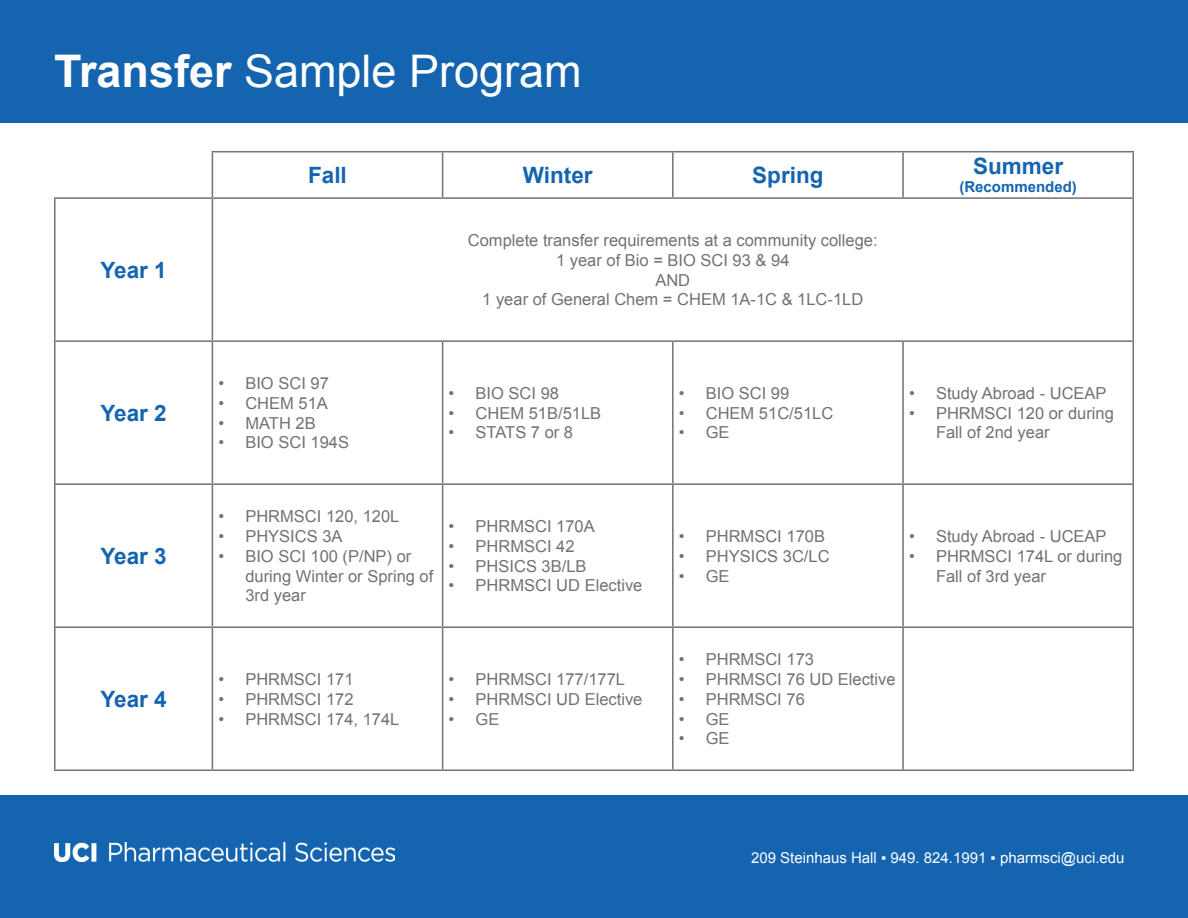
<style>
.page{position:relative;width:1188px;height:918px;background:#fff}
.page>*{position:absolute;margin:0;border:0;box-sizing:border-box;transform-origin:0 0}
.t1{font:45px "Arial";color:#fff}
.t2{font:700 22.5px "Arial";color:#1464b0}
.t3{font:16.5px/19.8px "Arial";color:#707276}
.t4{font:15px "Arial";color:#fff}
.t5{font:700 15px "Arial";color:#1464b0}
.s1{font-weight:700}
</style>
<div class="page">
<div style="left:0;top:0;width:1188px;height:122px;background:#1464b0"></div>
<hr style="left:1132px;top:199px;width:2px;height:141px;background:#707276">
<hr style="left:212px;top:340px;width:231px;height:2px;background:#707276">
<hr style="left:443px;top:340px;width:230px;height:2px;background:#707276">
<hr style="left:442px;top:342px;width:1px;height:141px;background:#707276">
<hr style="left:673px;top:340px;width:230px;height:2px;background:#707276">
<hr style="left:672px;top:342px;width:2px;height:141px;background:#707276">
<hr style="left:903px;top:340px;width:231px;height:2px;background:#707276">
<hr style="left:902px;top:342px;width:2px;height:141px;background:#707276">
<hr style="left:1132px;top:342px;width:2px;height:141px;background:#707276">
<hr style="left:212px;top:483px;width:231px;height:2px;background:#707276">
<hr style="left:443px;top:483px;width:230px;height:2px;background:#707276">
<hr style="left:442px;top:485px;width:1px;height:141px;background:#707276">
<hr style="left:673px;top:483px;width:230px;height:2px;background:#707276">
<hr style="left:672px;top:485px;width:2px;height:141px;background:#707276">
<hr style="left:903px;top:483px;width:231px;height:2px;background:#707276">
<hr style="left:902px;top:485px;width:2px;height:141px;background:#707276">
<hr style="left:1132px;top:485px;width:2px;height:141px;background:#707276">
<hr style="left:212px;top:626px;width:231px;height:2px;background:#707276">
<hr style="left:443px;top:626px;width:230px;height:2px;background:#707276">
<hr style="left:442px;top:628px;width:1px;height:142px;background:#707276">
<hr style="left:673px;top:626px;width:230px;height:2px;background:#707276">
<hr style="left:672px;top:628px;width:2px;height:142px;background:#707276">
<hr style="left:903px;top:626px;width:231px;height:2px;background:#707276">
<hr style="left:902px;top:628px;width:2px;height:142px;background:#707276">
<hr style="left:1132px;top:628px;width:2px;height:142px;background:#707276">
<hr style="left:212px;top:770px;width:231px;height:1px;background:#707276">
<hr style="left:443px;top:770px;width:230px;height:1px;background:#707276">
<hr style="left:673px;top:770px;width:230px;height:1px;background:#707276">
<hr style="left:903px;top:770px;width:231px;height:1px;background:#707276">
<hr style="left:212px;top:151px;width:231px;height:1px;background:#707276">
<hr style="left:212px;top:152px;width:1px;height:45px;background:#707276">
<hr style="left:443px;top:151px;width:230px;height:1px;background:#707276">
<hr style="left:442px;top:152px;width:1px;height:45px;background:#707276">
<hr style="left:673px;top:151px;width:230px;height:1px;background:#707276">
<hr style="left:672px;top:152px;width:2px;height:45px;background:#707276">
<hr style="left:903px;top:151px;width:231px;height:1px;background:#707276">
<hr style="left:902px;top:152px;width:2px;height:45px;background:#707276">
<hr style="left:1132px;top:152px;width:2px;height:45px;background:#707276">
<hr style="left:212px;top:197px;width:231px;height:2px;background:#707276">
<hr style="left:443px;top:197px;width:230px;height:2px;background:#707276">
<hr style="left:673px;top:197px;width:230px;height:2px;background:#707276">
<hr style="left:903px;top:197px;width:231px;height:2px;background:#707276">
<hr style="left:54px;top:197px;width:158px;height:2px;background:#707276">
<hr style="left:54px;top:199px;width:2px;height:141px;background:#707276">
<hr style="left:212px;top:199px;width:1px;height:141px;background:#707276">
<hr style="left:54px;top:340px;width:158px;height:2px;background:#707276">
<hr style="left:54px;top:342px;width:2px;height:141px;background:#707276">
<hr style="left:212px;top:342px;width:1px;height:141px;background:#707276">
<hr style="left:54px;top:483px;width:158px;height:2px;background:#707276">
<hr style="left:54px;top:485px;width:2px;height:141px;background:#707276">
<hr style="left:212px;top:485px;width:1px;height:141px;background:#707276">
<hr style="left:54px;top:626px;width:158px;height:2px;background:#707276">
<hr style="left:54px;top:628px;width:2px;height:142px;background:#707276">
<hr style="left:212px;top:628px;width:1px;height:142px;background:#707276">
<hr style="left:54px;top:770px;width:158px;height:1px;background:#707276">
<div style="left:0;top:796px;width:1188px;height:122px;background:#1464b0"></div>
<img style="left:54px;top:842px;width:340px;height:19px">
<p class="t1" style="left:54px;top:41px;width:529px"><span class="s1">Transfer</span> Sample Program</p>
<p class="t2" style="left:100px;top:255px;width:68px">Year 1</p>
<p class="t2" style="left:308px;top:160px;width:40px">Fall</p>
<p class="t2" style="left:523px;top:160px;width:71px">Winter</p>
<p class="t2" style="left:752px;top:160px;width:73px">Spring</p>
<p class="t3" style="left:468px;top:230px;width:411px">Complete transfer requirements at a community college:</p>
<p class="t3" style="left:556px;top:250px;width:235px">1 year of Bio = BIO SCI 93 &amp; 94</p>
<p class="t3" style="left:655px;top:270px;width:36px">AND</p>
<p class="t3" style="left:482px;top:290px;width:383px">1 year of General Chem = CHEM 1A-1C &amp; 1LC-1LD</p>
<p class="t2" style="left:973px;top:151px;width:92px">Summer</p>
<p class="t5" style="left:959px;top:177px;width:119px">(Recommended)</p>
<p class="t2" style="left:100px;top:398px;width:68px">Year 2</p>
<p class="t2" style="left:100px;top:541px;width:68px">Year 3</p>
<p class="t2" style="left:100px;top:684px;width:68px">Year 4</p>
<p class="t3" style="left:218px;top:373px;width:112px">• BIO SCI 97</p>
<p class="t3" style="left:218px;top:393px;width:111px">• CHEM 51A</p>
<p class="t3" style="left:218px;top:413px;width:99px">• MATH 2B</p>
<p class="t3" style="left:218px;top:433px;width:132px">• BIO SCI 194S</p>
<p class="t3" style="left:449px;top:383px;width:112px">• BIO SCI 98</p>
<p class="t3" style="left:449px;top:403px;width:154px">• CHEM 51B/51LB</p>
<p class="t3" style="left:449px;top:423px;width:126px">• STATS 7 or 8</p>
<p class="t3" style="left:218px;top:507px;width:183px">• PHRMSCI 120, 120L</p>
<p class="t3" style="left:218px;top:526px;width:126px">• PHYSICS 3A</p>
<p class="t3" style="left:245px;top:546px;width:189px;text-indent:-27px">• BIO SCI 100 (P/NP) or during Winter or Spring of<br>3rd year</p>
<p class="t3" style="left:449px;top:516px;width:148px">• PHRMSCI 170A</p>
<p class="t3" style="left:449px;top:536px;width:128px">• PHRMSCI 42</p>
<p class="t3" style="left:449px;top:556px;width:139px">• PHSICS 3B/LB</p>
<p class="t3" style="left:449px;top:576px;width:195px">• PHRMSCI UD Elective</p>
<p class="t3" style="left:218px;top:669px;width:137px">• PHRMSCI 171</p>
<p class="t3" style="left:218px;top:689px;width:137px">• PHRMSCI 172</p>
<p class="t3" style="left:218px;top:709px;width:183px">• PHRMSCI 174, 174L</p>
<p class="t3" style="left:449px;top:669px;width:178px">• PHRMSCI 177/177L</p>
<p class="t3" style="left:449px;top:689px;width:195px">• PHRMSCI UD Elective</p>
<p class="t3" style="left:449px;top:709px;width:52px">• GE</p>
<p class="t3" style="left:679px;top:383px;width:112px">• BIO SCI 99</p>
<p class="t3" style="left:679px;top:403px;width:156px">• CHEM 51C/51LC</p>
<p class="t3" style="left:679px;top:423px;width:52px">• GE</p>
<p class="t3" style="left:909px;top:383px;width:199px">• Study Abroad - UCEAP</p>
<p class="t3" style="left:936px;top:403px;width:179px;text-indent:-27px">• PHRMSCI 120 or during<br>Fall of 2nd year</p>
<p class="t3" style="left:679px;top:526px;width:148px">• PHRMSCI 170B</p>
<p class="t3" style="left:679px;top:546px;width:152px">• PHYSICS 3C/LC</p>
<p class="t3" style="left:679px;top:566px;width:52px">• GE</p>
<p class="t3" style="left:909px;top:526px;width:199px">• Study Abroad - UCEAP</p>
<p class="t3" style="left:936px;top:546px;width:188px;text-indent:-27px">• PHRMSCI 174L or during<br>Fall of 3rd year</p>
<p class="t3" style="left:679px;top:650px;width:137px">• PHRMSCI 173</p>
<p class="t3" style="left:679px;top:669px;width:218px">• PHRMSCI 76 UD Elective</p>
<p class="t3" style="left:679px;top:689px;width:128px">• PHRMSCI 76</p>
<p class="t3" style="left:679px;top:709px;width:52px">• GE</p>
<p class="t3" style="left:679px;top:729px;width:52px">• GE</p>
<p class="t4" style="left:751px;top:848px;width:375px">209 Steinhaus Hall ▪ 949. 824.1991 ▪ pharmsci@uci.edu</p>
</div>
